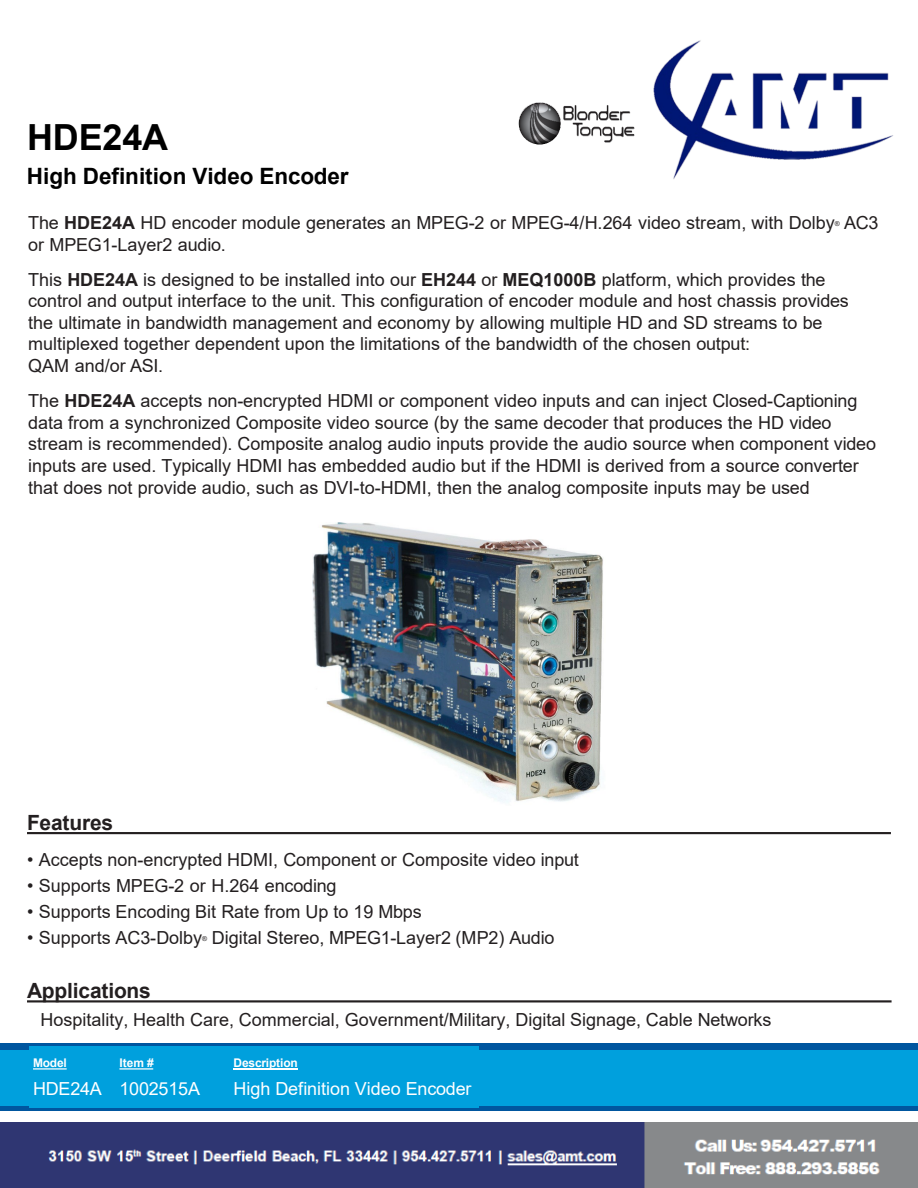
<style>
.page{position:relative;width:918px;height:1188px;background:#fff}
.page>*{position:absolute;margin:0;border:0;box-sizing:border-box;transform-origin:0 0}
.t1{font:700 36px "Arial";letter-spacing:-.005em;color:#000}
.t2{font:700 22.5px "Arial";color:#000}
.t3{font:700 21px "Arial";letter-spacing:-.01em;color:#231f20}
.t4{font:18px/21.6px "Arial";color:#231f20}
.t5{font:18px "Arial";letter-spacing:-.01em;color:#fff}
.t6{font:700 12px "Arial";letter-spacing:-.015em;color:#fff}
.t7{font:6.75px "Arial";color:#231f20}
.s1{font-weight:700}
</style>
<div class="page">
<img style="left:313px;top:522px;width:290px;height:281px">
<div style="left:0;top:1105px;width:918px;height:6px;background:#00569f"></div>
<div style="left:0;top:1043px;width:918px;height:7px;background:#00569f"></div>
<div style="left:0;top:1050px;width:918px;height:56px;background:#00a0dd"></div>
<div style="left:29px;top:1046px;width:82px;height:29px;background:#00a0dd"></div>
<div style="left:111px;top:1046px;width:107px;height:29px;background:#00a0dd"></div>
<div style="left:218px;top:1046px;width:261px;height:29px;background:#00a0dd"></div>
<div style="left:29px;top:1075px;width:82px;height:33px;background:#00a0dd"></div>
<div style="left:111px;top:1075px;width:107px;height:33px;background:#00a0dd"></div>
<div style="left:218px;top:1075px;width:261px;height:33px;background:#00a0dd"></div>
<svg style="left:33px;top:1068px;width:34px;height:2px"></svg>
<svg style="left:119px;top:1068px;width:34px;height:2px"></svg>
<hr style="left:234px;top:1068px;width:64px;height:2px;background:#fff">
<hr style="left:27px;top:832px;width:864px;height:2px;background:#292526">
<svg style="left:27px;top:1000px;width:865px;height:2px;background:#474344"></svg>
<img style="left:653px;top:40px;width:240px;height:139px">
<img style="left:518px;top:102px;width:117px;height:43px">
<img style="left:0;top:1122px;width:918px;height:66px">
<h1 class="t1" style="left:27px;top:112px;width:143px">HDE24A</h1>
<p class="t2" style="left:27px;top:160px;width:323px">High Definition Video Encoder</p>
<p class="t4" style="left:28px;top:212px;width:808px">The <span class="s1">HDE24A</span> HD encoder module generates an MPEG-2 or MPEG-4/H.264 video stream, with Dolby</p>
<p class="t7" style="left:835px;top:219px;width:6px">®</p>
<p class="t4" style="left:844px;top:212px;width:36px">AC3</p>
<p class="t4" style="left:28px;top:233px;width:199px">or MPEG1-Layer2 audio.</p>
<p class="t4" style="left:28px;top:268px;width:822px">This <span class="s1">HDE24A</span> is designed to be installed into our <span class="s1">EH244</span> or <span class="s1">MEQ1000B</span> platform, which provides the control and output interface to the unit. This configuration of encoder module and host chassis provides the ultimate in bandwidth management and economy by allowing multiple HD and SD streams to be multiplexed together dependent upon the limitations of the bandwidth of the chosen output:</p>
<p class="t4" style="left:28px;top:355px;width:137px">QAM and/or ASI.</p>
<p class="t4" style="left:28px;top:390px;width:849px">The <span class="s1">HDE24A</span> accepts non-encrypted HDMI or component video inputs and can inject Closed-Captioning data from a synchronized Composite video source (by the same decoder that produces the HD video stream is recommended). Composite analog audio inputs provide the audio source when component video inputs are used. Typically HDMI has embedded audio but if the HDMI is derived from a source converter that does not provide audio, such as DVI-to-HDMI, then the analog composite inputs may be used</p>
<p class="t3" style="left:27px;top:808px;width:88px">Features</p>
<p class="t4" style="left:27px;top:848px;width:553px">• Accepts non-encrypted HDMI, Component or Composite video input</p>
<p class="t4" style="left:27px;top:874px;width:311px">• Supports MPEG-2 or H.264 encoding</p>
<p class="t4" style="left:27px;top:900px;width:396px">• Supports Encoding Bit Rate from Up to 19 Mbps</p>
<p class="t4" style="left:27px;top:927px;width:177px">• Supports AC3-Dolby</p>
<p class="t7" style="left:202px;top:934px;width:6px">®</p>
<p class="t4" style="left:212px;top:927px;width:344px">Digital Stereo, MPEG1-Layer2 (MP2) Audio</p>
<p class="t3" style="left:27px;top:976px;width:125px">Applications</p>
<p class="t4" style="left:41px;top:1009px;width:732px">Hospitality, Health Care, Commercial, Government/Military, Digital Signage, Cable Networks</p>
<p class="t6" style="left:33px;top:1054px;width:35px">Model</p>
<p class="t6" style="left:119px;top:1054px;width:36px">Item #</p>
<p class="t6" style="left:234px;top:1054px;width:66px">Description</p>
<p class="t5" style="left:33px;top:1077px;width:70px">HDE24A</p>
<p class="t5" style="left:119px;top:1077px;width:82px">1002515A</p>
<p class="t5" style="left:234px;top:1077px;width:240px">High Definition Video Encoder</p>
</div>
